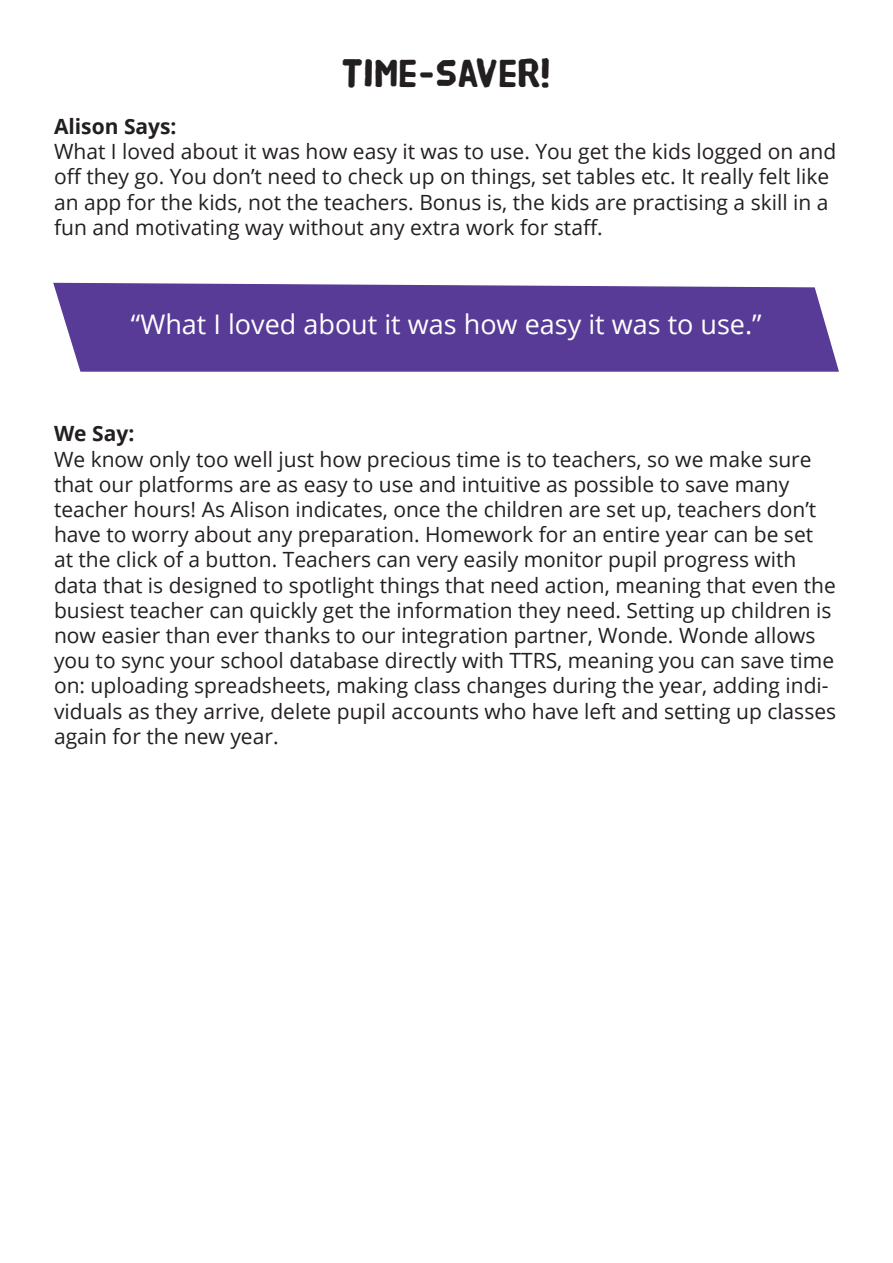
<style>
.page{position:relative;width:893px;height:1263px;background:#fff}
.page>*{position:absolute;margin:0;border:0;box-sizing:border-box;transform-origin:0 0}
.t1{font:40.5px "HVD Poster Clean";color:#231f20}
.t2{font:27px "Open Sans";color:#fff}
.t3{font:21px/25.2px "Open Sans";color:#231f20}
.t4{font:700 21px "Open Sans";color:#231f20}
</style>
<div class="page">
<svg style="left:53px;top:282px;width:786px;height:90px;background:#62489e"></svg>
<h1 class="t1" style="left:342px;top:54px;width:210px">TIME-SAVER!</h1>
<p class="t4" style="left:54px;top:112px;width:124px">Alison Says:</p>
<p class="t3" style="left:54px;top:139px;width:784px">What I loved about it was how easy it was to use. You get the kids logged on and off they go. You don’t need to check up on things, set tables etc. It really felt like an app for the kids, not the teachers. Bonus is, the kids are practising a skill in a fun and motivating way without any extra work for staff.</p>
<p class="t2" style="left:131px;top:305px;width:632px">“What I loved about it was how easy it was to use.”</p>
<p class="t4" style="left:54px;top:419px;width:82px">We Say:</p>
<p class="t3" style="left:54px;top:446px;width:784px">We know only too well just how precious time is to teachers, so we make sure that our platforms are as easy to use and intuitive as possible to save many teacher hours! As Alison indicates, once the children are set up, teachers don’t have to worry about any preparation. Homework for an entire year can be set at the click of a button. Teachers can very easily monitor pupil progress with data that is designed to spotlight things that need action, meaning that even the busiest teacher can quickly get the information they need. Setting up children is now easier than ever thanks to our integration partner, Wonde. Wonde allows you to sync your school database directly with TTRS, meaning you can save time on: uploading spreadsheets, making class changes during the year, adding indi&shy;viduals as they arrive, delete pupil accounts who have left and setting up classes again for the new year.</p>
</div>
